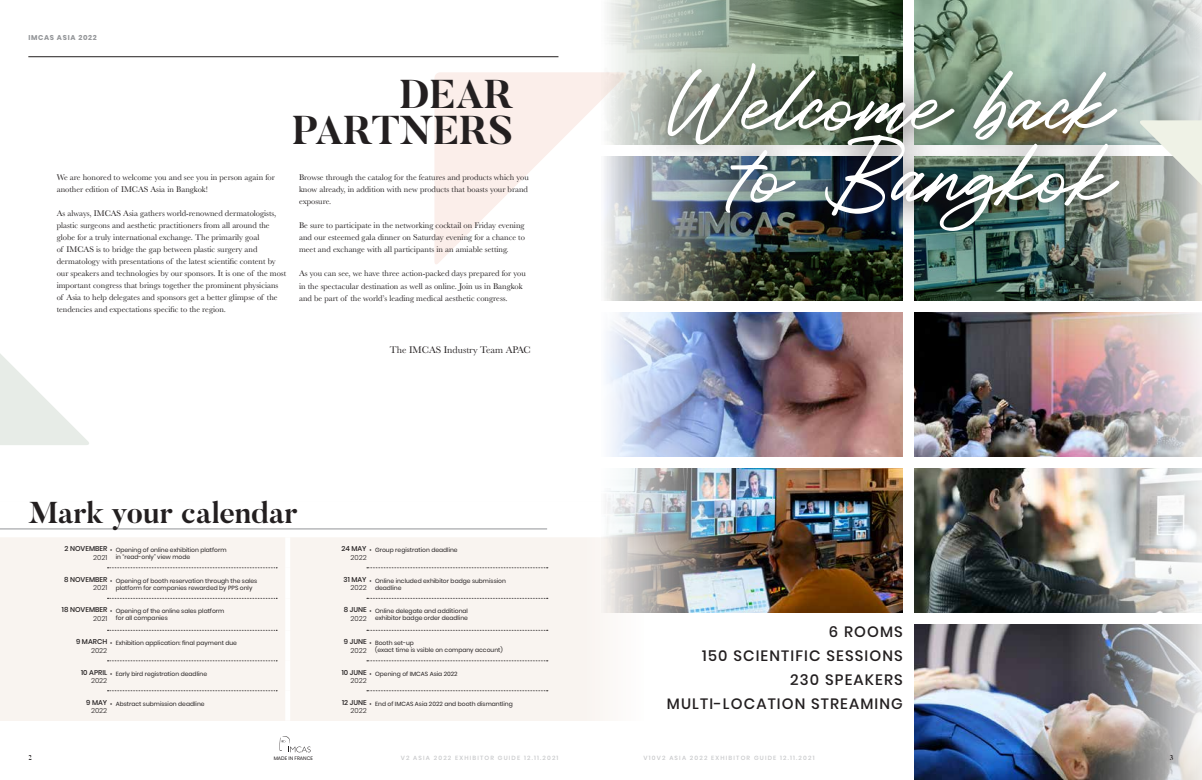
<style>
.page{position:relative;width:1202px;height:780px;background:#fff}
.page>*{position:absolute;margin:0;border:0;box-sizing:border-box;transform-origin:0 0}
.t1{font:83.9px/71.9px "Roustel";color:#fff;text-align:right}
.t2{font:700 40px/36px "Butler";color:#231f20;text-align:right}
.t3{font:700 30px "Butler";letter-spacing:-.005em;color:#231f20}
.t4{font:500 15px/24px "Poppins";letter-spacing:.075em;color:#231f20;text-align:right}
.t5{font:10px "Baskerville";color:#231f20}
.t6{font:8.5px/12px "Baskerville";color:#231f20}
.t7{font:500 7px "Poppins";color:#231f20}
.t8{font:300 7px "Poppins";color:#231f20}
.t9{font:700 7px "Poppins";letter-spacing:.1em;color:#939598}
.t10{font:700 7px "Butler";color:#231f20}
.t11{font:6px/7.2px "Poppins";color:#231f20}
.t12{font:500 6px "Poppins";letter-spacing:.2em;color:#c7c8ca}
.t13{font:5px "Poppins";color:#231f20}
</style>
<div class="page">
<svg style="left:279px;top:736px;width:32px;height:16px"></svg>
<svg style="left:0;top:354px;width:89px;height:91px"></svg>
<svg style="left:434px;top:72px;width:193px;height:192px"></svg>
<div style="left:0;top:501px;width:643px;height:219px;background:#f9f4f0"></div>
<div style="left:0;top:501px;width:601px;height:36px;background:#fff"></div>
<div style="left:285px;top:537px;width:5px;height:30px;background:#fff"></div>
<div style="left:285px;top:567px;width:5px;height:31px;background:#fff"></div>
<div style="left:285px;top:598px;width:5px;height:32px;background:#fff"></div>
<div style="left:285px;top:630px;width:5px;height:30px;background:#fff"></div>
<div style="left:285px;top:660px;width:5px;height:30px;background:#fff"></div>
<div style="left:285px;top:690px;width:5px;height:30px;background:#fff"></div>
<svg style="left:107px;top:567px;width:170px;height:1px"></svg>
<svg style="left:107px;top:598px;width:170px;height:1px"></svg>
<svg style="left:107px;top:630px;width:170px;height:1px"></svg>
<svg style="left:107px;top:660px;width:170px;height:1px"></svg>
<svg style="left:107px;top:690px;width:170px;height:1px"></svg>
<svg style="left:367px;top:567px;width:181px;height:1px"></svg>
<svg style="left:367px;top:598px;width:181px;height:1px"></svg>
<svg style="left:367px;top:630px;width:181px;height:1px"></svg>
<svg style="left:367px;top:660px;width:181px;height:1px"></svg>
<svg style="left:367px;top:690px;width:181px;height:1px"></svg>
<hr style="left:0;top:528px;width:547px;height:1px;background:#939598">
<img style="left:606px;top:312px;width:297px;height:144px">
<img style="left:914px;top:468px;width:288px;height:144px">
<img style="left:914px;top:624px;width:288px;height:156px">
<img style="left:601px;top:468px;width:302px;height:144px">
<img style="left:914px;top:312px;width:288px;height:144px">
<svg style="left:601px;top:156px;width:302px;height:144px"></svg>
<svg style="left:601px;top:0;width:302px;height:144px"></svg>
<img style="left:914px;top:226px;width:288px;height:74px">
<svg style="left:914px;top:0;width:288px;height:120px"></svg>
<img style="left:637px;top:36px;width:510px;height:225px">
<svg style="left:1139px;top:120px;width:63px;height:106px"></svg>
<hr style="left:28px;top:57px;width:530px;height:1px;background:#231f20">
<p class="t9" style="left:28px;top:33px;width:70px">IMCAS ASIA 2022</p>
<h2 class="t2" style="left:292px;top:77px;width:223px">DEAR<br>PARTNERS</h2>
<p class="t6" style="left:57px;top:172px;width:220px">We are honored to welcome you and see you in person again for another edition of IMCAS Asia in Bangkok!</p>
<p class="t6" style="left:57px;top:208px;width:231px">As always, IMCAS Asia gathers world-renowned dermatologists, plastic surgeons and aesthetic practitioners from all around the globe for a truly international exchange. The primarily goal<br>of IMCAS is to bridge the gap between plastic surgery and dermatology with presentations of the latest scientific content by our speakers and technologies by our sponsors. It is one of the most important congress that brings together the prominent physicians of Asia to help delegates and sponsors get a better glimpse of the tendencies and expectations specific to the region.</p>
<p class="t6" style="left:299px;top:172px;width:231px;text-align:justify">Browse through the catalog for the features and products which you know already, in addition with new products that boasts your brand exposure.</p>
<p class="t6" style="left:299px;top:220px;width:227px;text-align:justify">Be sure to participate in the networking cocktail on Friday evening and our esteemed gala dinner on Saturday evening for a chance to meet and exchange with all participants in an amiable setting.</p>
<p class="t6" style="left:299px;top:268px;width:228px">As you can see, we have three action-packed days prepared for you in the spectacular destination as well as online. Join us in Bangkok and be part of the world’s leading medical aesthetic congress.</p>
<p class="t5" style="left:390px;top:343px;width:142px">The IMCAS Industry Team APAC</p>
<h3 class="t3" style="left:28px;top:493px;width:271px">Mark your calendar</h3>
<p class="t7" style="left:65px;top:544px;width:44px">2 NOVEMBER</p>
<p class="t8" style="left:93px;top:553px;width:16px">2021</p>
<p class="t11" style="left:116px;top:546px;width:112px;text-indent:-6px">• Opening of online exhibition platform in “read-only" view mode</p>
<p class="t7" style="left:341px;top:544px;width:27px">24 MAY</p>
<p class="t11" style="left:369px;top:546px;width:90px">• Group registration deadline</p>
<p class="t8" style="left:350px;top:553px;width:18px">2022</p>
<p class="t7" style="left:64px;top:575px;width:45px">8 NOVEMBER</p>
<p class="t8" style="left:93px;top:583px;width:16px">2021</p>
<p class="t11" style="left:110px;top:577px;width:149px;text-align:center">• Opening of booth reservation through the sales platform for companies rewarded by PPS only</p>
<p class="t7" style="left:343px;top:575px;width:25px">31 MAY</p>
<p class="t8" style="left:350px;top:583px;width:18px">2022</p>
<p class="t11" style="left:375px;top:577px;width:132px;text-indent:-6px">• Online included exhibitor badge submission deadline</p>
<p class="t7" style="left:62px;top:605px;width:47px">18 NOVEMBER</p>
<p class="t8" style="left:93px;top:614px;width:16px">2021</p>
<p class="t11" style="left:116px;top:607px;width:110px;text-indent:-6px">• Opening of the online sales platform for all companies</p>
<p class="t7" style="left:344px;top:605px;width:24px">8 JUNE</p>
<p class="t8" style="left:350px;top:614px;width:18px">2022</p>
<p class="t11" style="left:369px;top:607px;width:100px;text-align:right">• Online delegate and additional exhibitor badge order deadline</p>
<p class="t7" style="left:76px;top:637px;width:33px">9 MARCH</p>
<p class="t8" style="left:91px;top:646px;width:18px">2022</p>
<p class="t11" style="left:110px;top:639px;width:128px">• Exhibition application: final payment due</p>
<p class="t7" style="left:344px;top:637px;width:24px">9 JUNE</p>
<p class="t8" style="left:350px;top:646px;width:18px">2022</p>
<p class="t11" style="left:375px;top:639px;width:129px;text-indent:-6px">• Booth set-up<br>(exact time is vsible on company account)</p>
<p class="t7" style="left:81px;top:668px;width:28px">10 APRIL</p>
<p class="t8" style="left:91px;top:676px;width:18px">2022</p>
<p class="t11" style="left:110px;top:670px;width:99px">• Early bird registration deadline</p>
<p class="t7" style="left:342px;top:668px;width:26px">10 JUNE</p>
<p class="t8" style="left:350px;top:676px;width:18px">2022</p>
<p class="t11" style="left:369px;top:670px;width:90px">• Opening of IMCAS Asia 2022</p>
<p class="t7" style="left:86px;top:698px;width:23px">9 MAY</p>
<p class="t8" style="left:91px;top:706px;width:18px">2022</p>
<p class="t11" style="left:110px;top:699px;width:96px">• Abstract submission deadline</p>
<p class="t7" style="left:342px;top:698px;width:26px">12 JUNE</p>
<p class="t8" style="left:350px;top:706px;width:18px">2022</p>
<p class="t11" style="left:369px;top:699px;width:145px">• End of IMCAS Asia 2022 and booth dismantling</p>
<p class="t10" style="left:28px;top:753px;width:5px">2</p>
<p class="t12" style="left:401px;top:754px;width:159px">V2 ASIA 2022 EXHIBITOR GUIDE 12.11.2021</p>
<p class="t13" style="left:274px;top:755px;width:41px">MADE IN FRANCE</p>
<h1 class="t1" style="left:664px;top:62px;width:444px">Welcome back to Bangkok</h1>
<h3 class="t4" style="left:667px;top:619px;width:237px">6 ROOMS<br>150 SCIENTIFIC SESSIONS<br>230 SPEAKERS<br>MULTI-LOCATION STREAMING</h3>
<p class="t12" style="left:643px;top:754px;width:173px">V10V2 ASIA 2022 EXHIBITOR GUIDE 12.11.2021</p>
<p class="t10" style="left:1170px;top:753px;width:5px">3</p>
</div>
